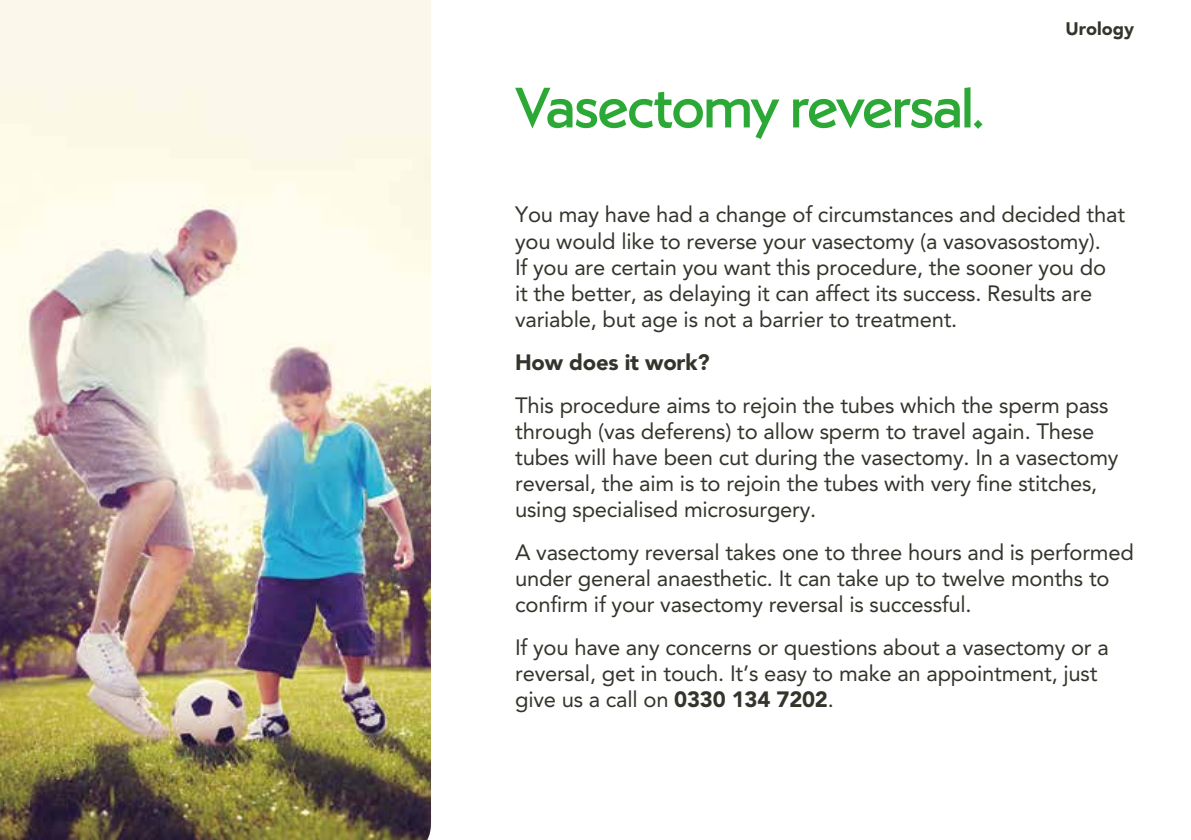
<style>
.page{position:relative;width:1191px;height:840px;background:#fff}
.page>*{position:absolute;margin:0;border:0;box-sizing:border-box;transform-origin:0 0}
.t1{font:56px "Nuffield Health Sans";letter-spacing:-.01em;color:#2ba835}
.t2{font:22px/26px "Avenir LT Std";letter-spacing:-.01em;color:#35342c}
.t3{font:900 22px "Avenir LT Std";letter-spacing:-.01em;color:#35342c}
.t4{font:900 18px "Avenir LT Std";color:#35342c}
.s1{font-weight:900}
</style>
<div class="page">
<img style="left:0;top:0;width:431px;height:839px">
<h1 class="t1" style="left:515px;top:75px;width:469px">Vasectomy reversal.</h1>
<p class="t4" style="left:1065px;top:18px;width:70px">Urology</p>
<p class="t2" style="left:515px;top:202px;width:611px">You may have had a change of circumstances and decided that you would like to reverse your vasectomy (a vasovasostomy).<br>If you are certain you want this procedure, the sooner you do<br>it the better, as delaying it can affect its success. Results are variable, but age is not a barrier to treatment.</p>
<p class="t3" style="left:515px;top:348px;width:196px">How does it work?</p>
<p class="t2" style="left:515px;top:392px;width:605px">This procedure aims to rejoin the tubes which the sperm pass through (vas deferens) to allow sperm to travel again. These tubes will have been cut during the vasectomy. In a vasectomy reversal, the aim is to rejoin the tubes with very fine stitches, using specialised microsurgery.</p>
<p class="t2" style="left:515px;top:539px;width:620px">A vasectomy reversal takes one to three hours and is performed under general anaesthetic. It can take up to twelve months to confirm if your vasectomy reversal is successful.</p>
<p class="t2" style="left:515px;top:634px;width:595px">If you have any concerns or questions about a vasectomy or a reversal, get in touch. It’s easy to make an appointment, just give us a call on <span class="s1">0330 134 7202</span>.</p>
</div>
